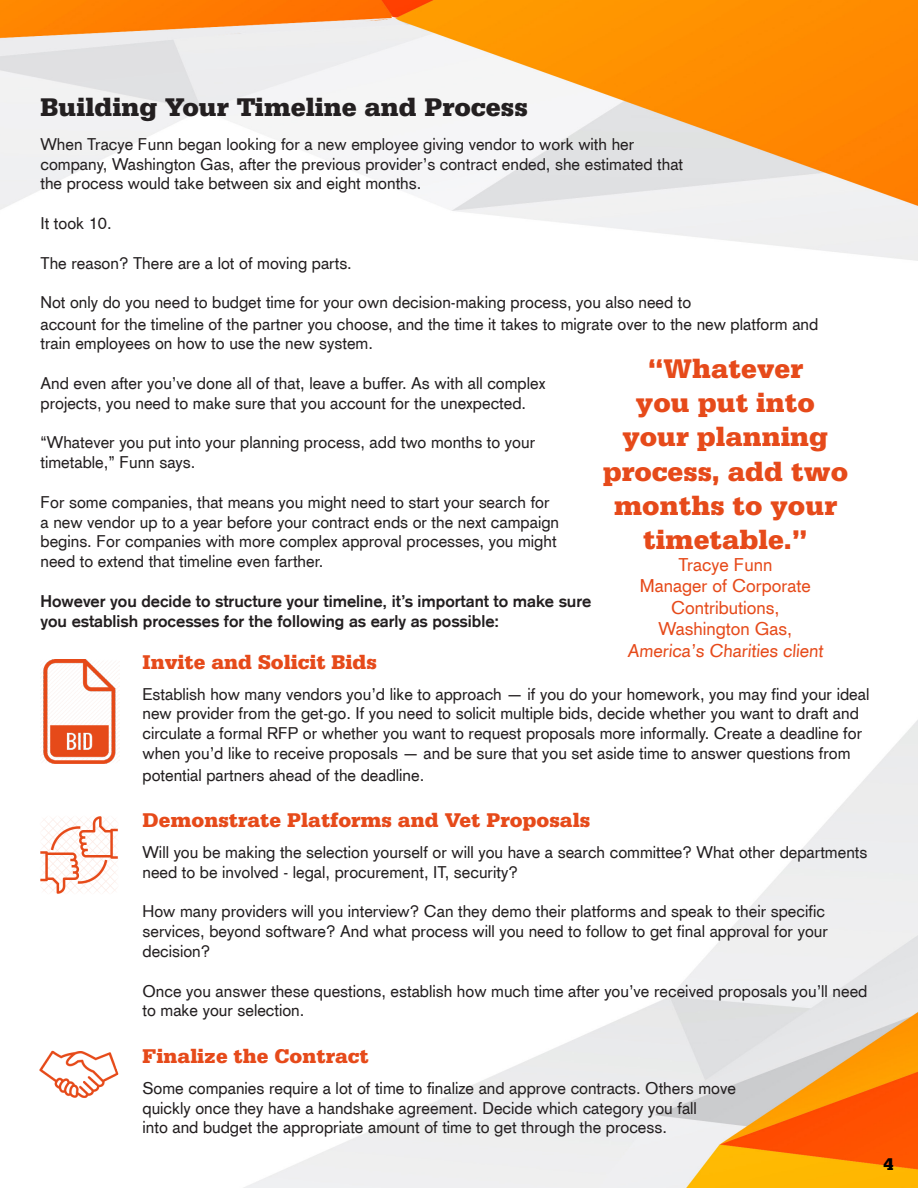
<style>
.page{position:relative;width:918px;height:1188px;background:#fff}
.page>*{position:absolute;margin:0;border:0;box-sizing:border-box;transform-origin:0 0}
.t1{font:900 28.5px/34.2px "Serifa";color:#e64a1a;text-align:center}
.t2{font:900 27px "Serifa";color:#231f20}
.t3{font:900 21px "Serifa";color:#e64a1a}
.t4{font:18px/21.6px "Akzidenz Grotesk CE";color:#e64a1a;text-align:center}
.t5{font:900 18px "Serifa";color:#000}
.t6{font:16.5px/19.8px "Akzidenz Grotesk CE";color:#231f20}
.t7{font:700 16.5px "Akzidenz Grotesk";color:#231f20}
</style>
<div class="page">
<img style="left:0;top:0;width:918px;height:1188px">
<img style="left:40px;top:659px;width:79px;height:104px">
<img style="left:40px;top:816px;width:78px;height:78px">
<img style="left:40px;top:1032px;width:78px;height:78px">
<p class="t2" style="left:40px;top:91px;width:489px">Building Your Timeline and Process</p>
<p class="t6" style="left:40px;top:134px;width:595px">When Tracye Funn began looking for a new employee giving vendor to work with her</p>
<p class="t6" style="left:40px;top:154px;width:644px">company, Washington Gas, after the previous provider’s contract ended, she estimated that</p>
<p class="t6" style="left:40px;top:173px;width:382px">the process would take between six and eight months.</p>
<p class="t6" style="left:40px;top:213px;width:73px">It took 10.</p>
<p class="t6" style="left:40px;top:253px;width:313px">The reason? There are a lot of moving parts.</p>
<p class="t6" style="left:40px;top:292px;width:652px">Not only do you need to budget time for your own decision-making process, you also need to</p>
<p class="t6" style="left:40px;top:314px;width:779px">account for the timeline of the partner you choose, and the time it takes to migrate over to the new platform and train employees on how to use the new system.</p>
<p class="t6" style="left:40px;top:373px;width:506px">And even after you’ve done all of that, leave a buffer. As with all complex</p>
<p class="t6" style="left:40px;top:393px;width:487px">projects, you need to make sure that you account for the unexpected.</p>
<p class="t6" style="left:40px;top:432px;width:496px">“Whatever you put into your planning process, add two months to your</p>
<p class="t6" style="left:40px;top:452px;width:156px">timetable,” Funn says.</p>
<p class="t6" style="left:40px;top:492px;width:511px">For some companies, that means you might need to start your search for</p>
<p class="t6" style="left:40px;top:512px;width:520px">a new vendor up to a year before your contract ends or the next campaign</p>
<p class="t6" style="left:40px;top:531px;width:518px">begins. For companies with more complex approval processes, you might</p>
<p class="t6" style="left:40px;top:551px;width:284px">need to extend that timeline even farther.</p>
<p class="t7" style="left:40px;top:591px;width:552px">However you decide to structure your timeline, it’s important to make sure</p>
<p class="t7" style="left:40px;top:611px;width:460px">you establish processes for the following as early as possible:</p>
<p class="t1" style="left:603px;top:351px;width:247px">“Whatever<br>you put into your planning process, add two months to your timetable.”</p>
<p class="t4" style="left:678px;top:553px;width:96px">Tracye Funn</p>
<p class="t4" style="left:640px;top:575px;width:172px">Manager of Corporate<br>Contributions,</p>
<p class="t4" style="left:659px;top:618px;width:135px">Washington Gas,</p>
<p class="t4" style="left:628px;top:640px;width:199px">America’s Charities client</p>
<p class="t3" style="left:142px;top:650px;width:236px">Invite and Solicit Bids</p>
<p class="t6" style="left:142px;top:684px;width:728px">Establish how many vendors you’d like to approach — if you do your homework, you may find your ideal new provider from the get-go. If you need to solicit multiple bids, decide whether you want to draft and circulate a formal RFP or whether you want to request proposals more informally. Create a deadline for when you’d like to receive proposals — and be sure that you set aside time to answer questions from</p>
<p class="t6" style="left:142px;top:765px;width:283px">potential partners ahead of the deadline.</p>
<p class="t3" style="left:142px;top:808px;width:449px">Demonstrate Platforms and Vet Proposals</p>
<p class="t6" style="left:142px;top:842px;width:726px">Will you be making the selection yourself or will you have a search committee? What other departments need to be involved - legal, procurement, IT, security?</p>
<p class="t6" style="left:142px;top:902px;width:687px">How many providers will you interview? Can they demo their platforms and speak to their specific services, beyond software? And what process will you need to follow to get final approval for your decision?</p>
<p class="t6" style="left:142px;top:981px;width:726px">Once you answer these questions, establish how much time after you’ve received proposals you’ll need to make your selection.</p>
<p class="t3" style="left:142px;top:1044px;width:228px">Finalize the Contract</p>
<p class="t6" style="left:142px;top:1078px;width:595px">Some companies require a lot of time to finalize and approve contracts. Others move</p>
<p class="t6" style="left:142px;top:1098px;width:556px">quickly once they have a handshake agreement. Decide which category you fall</p>
<p class="t6" style="left:142px;top:1118px;width:526px">into and budget the appropriate amount of time to get through the process.</p>
<p class="t5" style="left:884px;top:1153px;width:12px">4</p>
</div>
